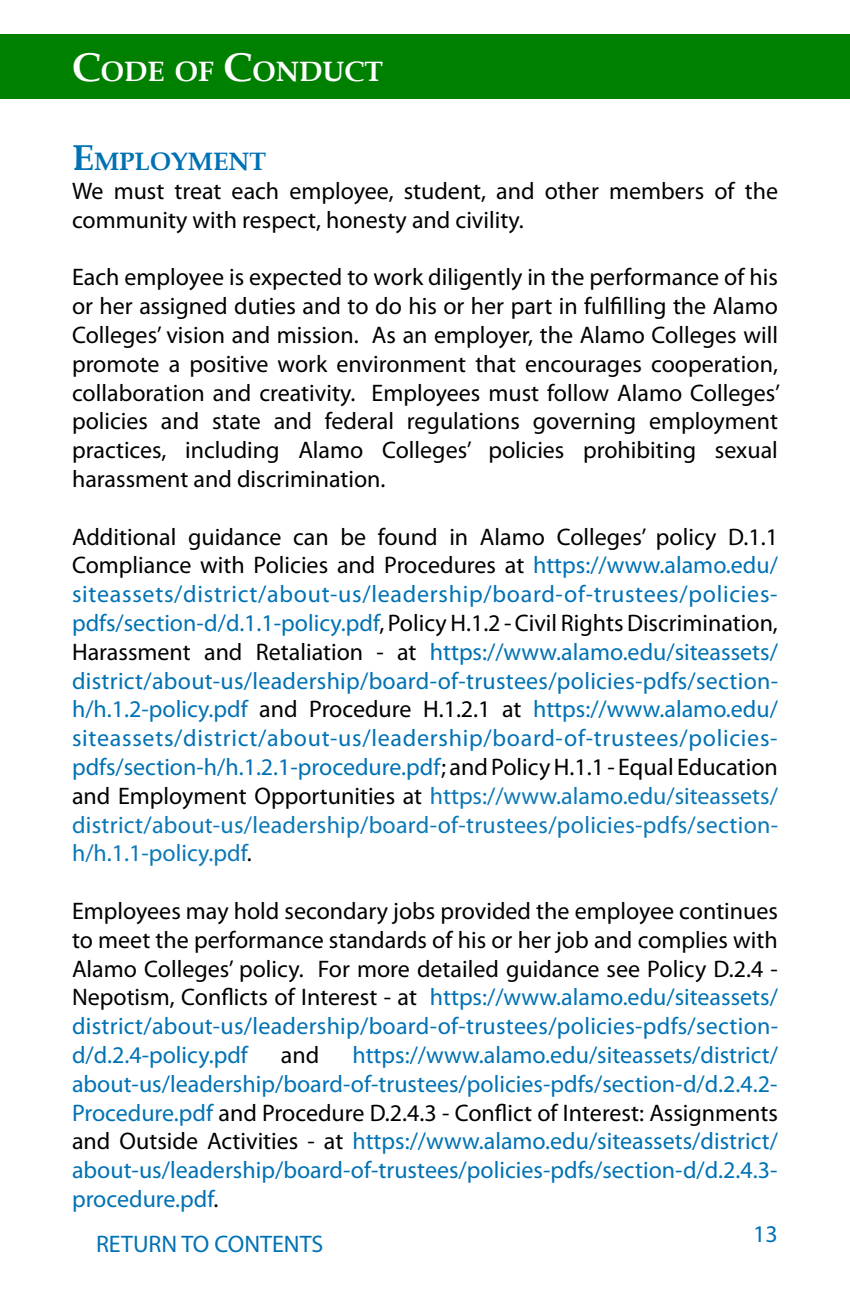
<style>
.page{position:relative;width:850px;height:1296px;background:#fff}
.page>*{position:absolute;margin:0;border:0;box-sizing:border-box;transform-origin:0 0}
.t1{font:700 28px "Book Antiqua";color:#fff}
.t2{font:700 25.2px "Book Antiqua";color:#0072b4}
.t3{font:24px/28.8px "Myriad Pro";color:#0072b4;text-align:justify}
.t4{font:24px/28.8px "Myriad Pro";color:#000;text-align:justify}
.s1{font-size:40px}
.s2{font-size:36px}
.s3{color:#000}
.s4{color:#0a78b7}
.s5{color:#0072b4}
</style>
<div class="page">
<div style="left:0;top:35px;width:850px;height:64px;background:#008000"></div>
<p class="t1" style="left:72px;top:52px;width:313px"><span class="s1">C</span>ODE OF <span class="s1">C</span>ONDUCT</p>
<p class="t2" style="left:72px;top:144px;width:196px"><span class="s2">E</span>MPLOYMENT</p>
<p class="t4" style="left:72px;top:176px;width:707px">We must treat each employee, student, and other members of the community with respect, honesty and civility.</p>
<p class="t4" style="left:72px;top:263px;width:709px">Each employee is expected to work diligently in the performance of his or her assigned duties and to do his or her part in fulfilling the Alamo Colleges’ vision and mission. As an employer, the Alamo Colleges will promote a positive work environment that encourages cooperation, collaboration and creativity. Employees must follow Alamo Colleges’ policies and state and federal regulations governing employment practices, including Alamo Colleges’ policies prohibiting sexual harassment and discrimination.</p>
<p class="t3" style="left:72px;top:522px;width:707px"><span class="s3">Additional guidance can be found in Alamo Colleges’ policy D.1.1<br>Compliance with Policies and Procedures at</span> https://www.alamo.edu/ siteassets/district/about-us/leadership/board-of-trustees/policies&shy;pdfs/section-d/d.1.1-policy.pdf<span class="s3">, Policy H.1.2 - Civil Rights Discrimination, Harassment and Retaliation - at</span> https://www.alamo.edu/siteassets/ district/about-us/leadership/board-of-trustees/policies-pdfs/section&shy;h/h.1.2-policy.pdf <span class="s3">and Procedure H.1.2.1 at</span> https://www.alamo.edu/ siteassets/district/about-us/leadership/board-of-trustees/policies&shy;pdfs/section-h/h.1.2.1-procedure.pdf<span class="s3">; and Policy H.1.1 - Equal Education and Employment Opportunities at</span> <span class="s4">https://www.alamo.edu/siteassets/ district/about-us/leadership/board-of-trustees/policies-pdfs/section&shy;h/h.1.1-policy.pdf</span><span class="s3">.</span></p>
<p class="t4" style="left:72px;top:896px;width:707px">Employees may hold secondary jobs provided the employee continues to meet the performance standards of his or her job and complies with Alamo Colleges’ policy. For more detailed guidance see Policy D.2.4 - Nepotism, Conflicts of Interest - at <span class="s5">https://www.alamo.edu/siteassets/ district/about-us/leadership/board-of-trustees/policies-pdfs/section&shy;d/d.2.4-policy.pdf</span></p>
<p class="t3" style="left:72px;top:1040px;width:707px;text-indent:280px">https://www.alamo.edu/siteassets/district/ about-us/leadership/board-of-trustees/policies-pdfs/section-d/d.2.4.2- Procedure.pdf <span class="s3">and Procedure D.2.4.3 - Conflict of Interest: Assignments and Outside Activities - at</span> https://www.alamo.edu/siteassets/district/ about-us/leadership/board-of-trustees/policies-pdfs/section-d/d.2.4.3- procedure.pdf<span class="s3">.</span></p>
<p class="t3" style="left:96px;top:1229px;width:229px">RETURN TO CONTENTS</p>
<p class="t4" style="left:281px;top:1040px;width:40px">and</p>
<p class="t3" style="left:753px;top:1219px;width:26px">13</p>
</div>
